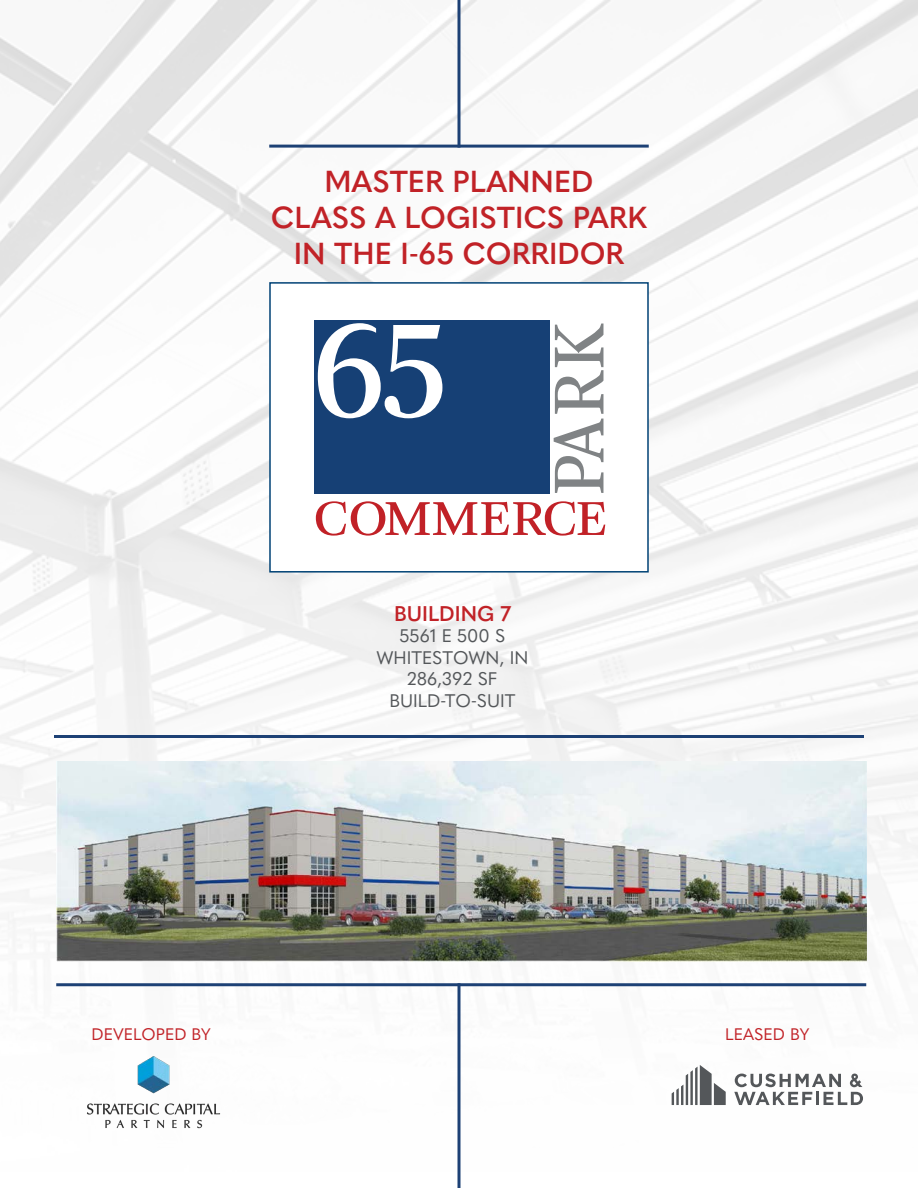
<style>
.page{position:relative;width:918px;height:1188px;background:#fff}
.page>*{position:absolute;margin:0;border:0;box-sizing:border-box;transform-origin:0 0}
.t1{font:78.3px "Arnhem Pro Blond";color:#808385;scale:.9 1}
.t2{font:52.8px "Arnhem Pro Blond";color:#c12127}
.t3{font:600 30px/36px "Quasimoda";color:#c12227;text-align:center}
.t4{font:600 21px "Quasimoda";color:#c12227}
.t5{font:18px "Quasimoda";color:#54575a}
.t6{font:16.5px "Quasimoda";color:#c12227}
</style>
<div class="page">
<img style="left:0;top:0;width:918px;height:1188px">
<div style="left:269px;top:282px;width:380px;height:291px;background:#fff;border:2px solid #004275"></div>
<div style="left:314px;top:320px;width:236px;height:174px;background:#164075"></div>
<svg style="left:318px;top:323px;width:124px;height:95px"></svg>
<hr style="left:269px;top:145px;width:380px;height:3px;background:#1d4175">
<hr style="left:458px;top:0;width:2px;height:148px;background:#1d4175">
<hr style="left:54px;top:735px;width:810px;height:3px;background:#1d4175">
<svg style="left:672px;top:1065px;width:54px;height:40px"></svg>
<svg style="left:734px;top:1074px;width:129px;height:31px"></svg>
<img style="left:84px;top:1050px;width:139px;height:84px">
<img style="left:56px;top:761px;width:810px;height:200px">
<hr style="left:56px;top:983px;width:810px;height:3px;background:#1d4175">
<hr style="left:458px;top:983px;width:2px;height:205px;background:#1d4175">
<p class="t3" style="left:271px;top:162px;width:378px">MASTER PLANNED<br>CLASS A LOGISTICS PARK<br>IN THE I-65 CORRIDOR</p>
<p class="t1" style="left:528px;top:495px;width:193px;rotate:-90deg">PARK</p>
<p class="t2" style="left:314px;top:484px;width:295px">COMMERCE</p>
<p class="t4" style="left:394px;top:597px;width:118px">BUILDING 7</p>
<p class="t5" style="left:400px;top:622px;width:107px">5561 E 500 S</p>
<p class="t5" style="left:376px;top:644px;width:154px">WHITESTOWN, IN</p>
<p class="t5" style="left:408px;top:665px;width:92px">286,392 SF</p>
<p class="t5" style="left:389px;top:687px;width:128px">BUILD-TO-SUIT</p>
<p class="t6" style="left:92px;top:1022px;width:121px">DEVELOPED BY</p>
<p class="t6" style="left:725px;top:1022px;width:86px">LEASED BY</p>
</div>
